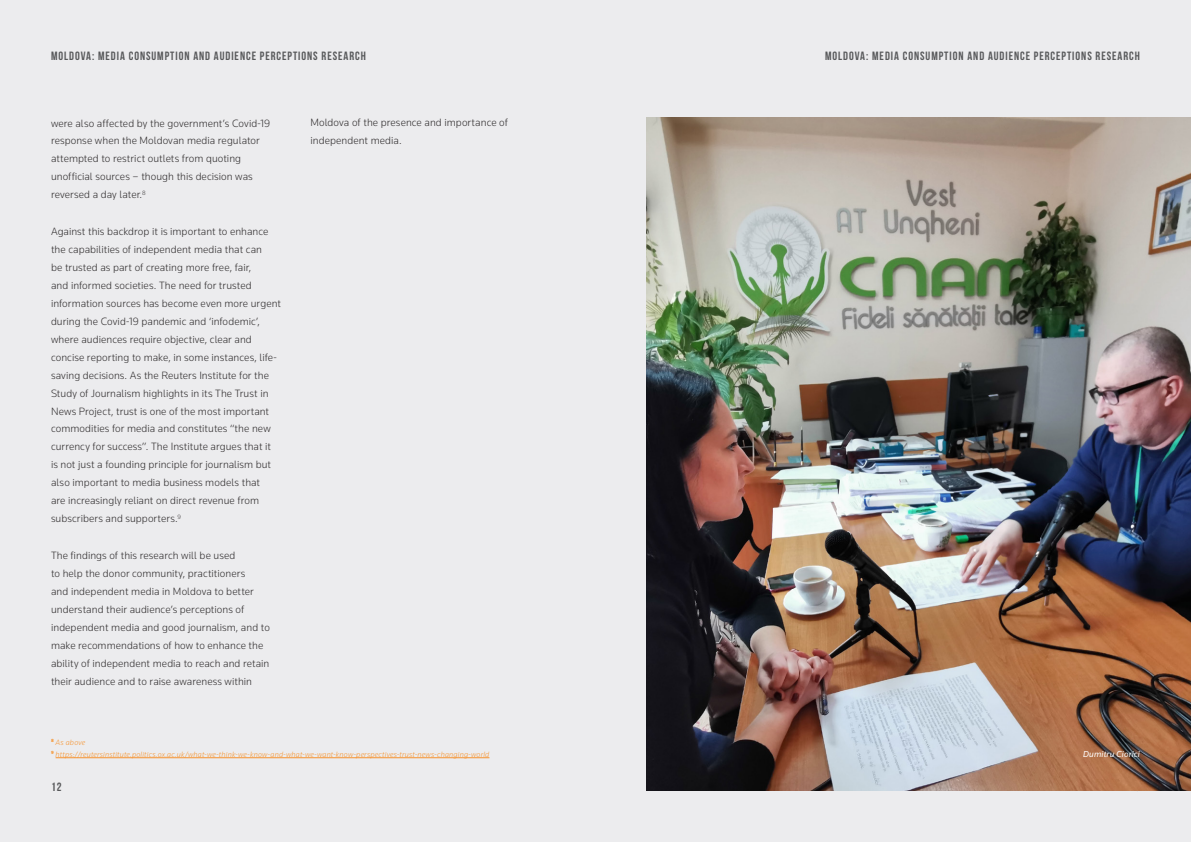
<style>
.page{position:relative;width:1191px;height:842px;background:#ececee}
.page>*{position:absolute;margin:0;border:0;box-sizing:border-box;transform-origin:0 0}
.t1{font:12px "Bebas Neue";letter-spacing:.08em;color:#57585a}
.t2{font:300 11px/18px "Knowledge";letter-spacing:.005em;color:#2e2b2c}
.t3{font:italic 9px "Knowledge";letter-spacing:.015em;color:#fff}
.t4{font:italic 300 8px/12px "Knowledge";letter-spacing:.02em;color:#f6922c}
</style>
<div class="page">
<img style="left:646px;top:118px;width:545px;height:673px">
<hr style="left:56px;top:757px;width:433px;height:1px;background:#f6922c">
<p class="t1" style="left:51px;top:49px;width:316px">MOLDOVA: MEDIA CONSUMPTION AND AUDIENCE PERCEPTIONS RESEARCH</p>
<p class="t1" style="left:825px;top:49px;width:316px">MOLDOVA: MEDIA CONSUMPTION AND AUDIENCE PERCEPTIONS RESEARCH</p>
<p class="t2" style="left:51px;top:114px;width:221px">were also affected by the government’s Covid-19 response when the Moldovan media regulator attempted to restrict outlets from quoting unofficial sources – though this decision was reversed a day later.<sup>8</sup></p>
<p class="t2" style="left:51px;top:222px;width:231px">Against this backdrop it is important to enhance the capabilities of independent media that can<br>be trusted as part of creating more free, fair,<br>and informed societies. The need for trusted information sources has become even more urgent during the Covid-19 pandemic and ‘infodemic’, where audiences require objective, clear and concise reporting to make, in some instances, life&shy;saving decisions. As the Reuters Institute for the Study of Journalism highlights in its The Trust in News Project, trust is one of the most important commodities for media and constitutes “the new currency for success”. The Institute argues that it<br>is not just a founding principle for journalism but also important to media business models that<br>are increasingly reliant on direct revenue from subscribers and supporters.<sup>9</sup></p>
<p class="t2" style="left:51px;top:546px;width:220px">The findings of this research will be used<br>to help the donor community, practitioners<br>and independent media in Moldova to better understand their audience’s perceptions of independent media and good journalism, and to make recommendations of how to enhance the ability of independent media to reach and retain their audience and to raise awareness within</p>
<p class="t2" style="left:310px;top:114px;width:199px">Moldova of the presence and importance of independent media.</p>
<p class="t4" style="left:51px;top:736px;width:440px"><sup>8</sup> As above<br><sup>9</sup> https://reutersinstitute.politics.ox.ac.uk/what-we-think-we-know-and-what-we-want-know-perspectives-trust-news-changing-world</p>
<p class="t1" style="left:51px;top:780px;width:12px">12</p>
<p class="t3" style="left:1083px;top:748px;width:58px">Dumitru Ciorici</p>
</div>
